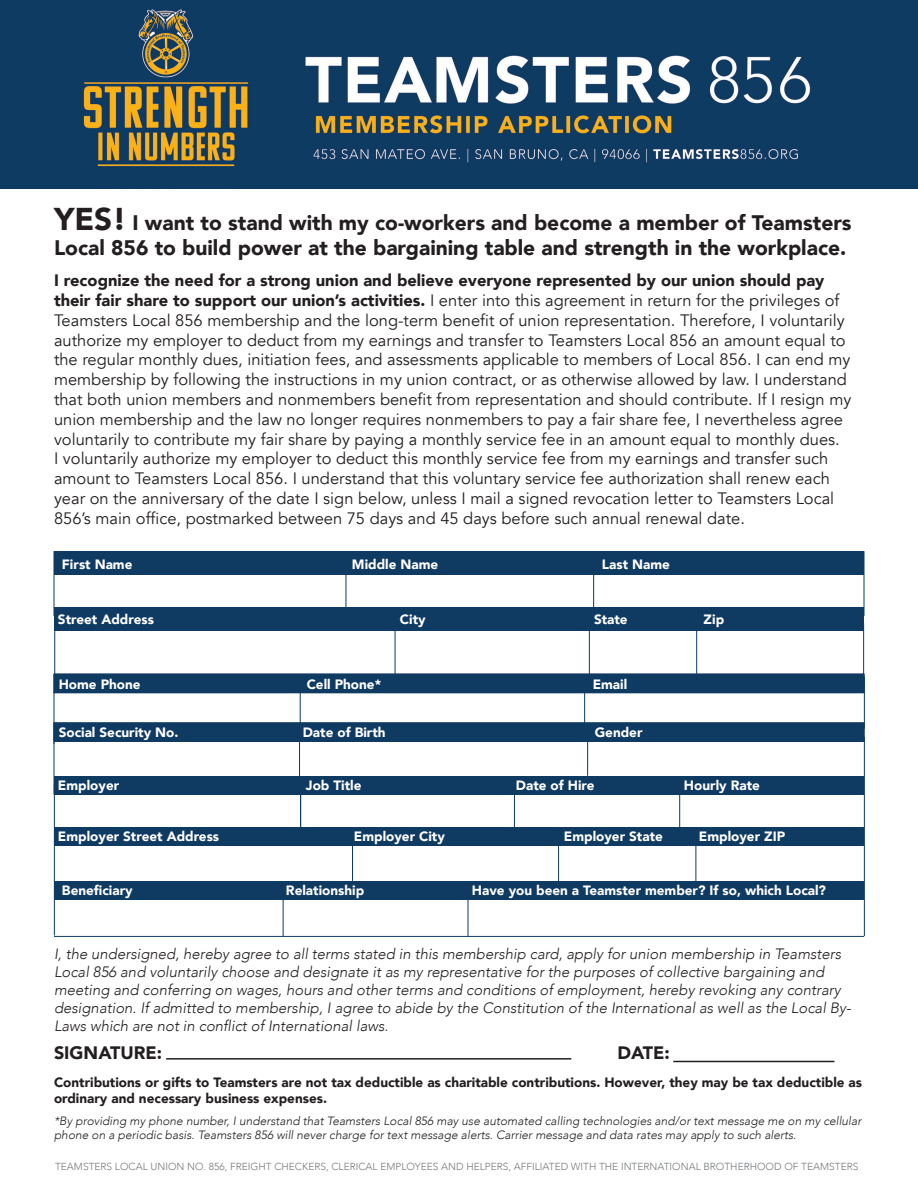
<style>
.page{position:relative;width:918px;height:1188px;background:#fff}
.page>*{position:absolute;margin:0;border:0;box-sizing:border-box;transform-origin:0 0}
.t1{font:900 21px/25.2px "Avenir";color:#231f20}
.t2{font:900 18px "Avenir";color:#231f20}
.t3{font:16.5px/19.8px "Avenir";color:#231f20}
.t4{font:italic 300 15px/18px "Avenir";color:#231f20}
.t5{font:900 13.5px "Avenir";color:#fff}
.t6{font:900 13.5px/16.2px "Avenir";color:#231f20}
.t7{font:italic 300 12px/14.4px "Avenir";color:#231f20}
.t8{font:300 10.2px "Avenir";color:#76787b}
.s1{font-size:31.5px}
.s2{font-weight:900}
</style>
<div class="page">
<hr style="left:166px;top:1058px;width:405px;height:2px;background:#231f20">
<hr style="left:673px;top:1061px;width:161px;height:1px;background:#231f20">
<div style="left:54px;top:552px;width:810px;height:23px;background:#0f3a62"></div>
<div style="left:54px;top:674px;width:810px;height:19px;background:#0f3a62"></div>
<div style="left:54px;top:723px;width:810px;height:18px;background:#0f3a62"></div>
<div style="left:53px;top:722px;width:812px;height:20px;border:2px solid #0f3a62"></div>
<div style="left:54px;top:777px;width:810px;height:18px;background:#0f3a62"></div>
<div style="left:54px;top:827px;width:810px;height:19px;background:#0f3a62"></div>
<div style="left:54px;top:882px;width:810px;height:18px;background:#0f3a62"></div>
<hr style="left:54px;top:692px;width:1px;height:52px;background:#0f3a62">
<hr style="left:395px;top:626px;width:1px;height:57px;background:#0f3a62">
<hr style="left:589px;top:628px;width:1px;height:62px;background:#0f3a62">
<hr style="left:696px;top:620px;width:1px;height:66px;background:#0f3a62">
<hr style="left:54px;top:742px;width:1px;height:52px;background:#0f3a62">
<hr style="left:300px;top:680px;width:1px;height:57px;background:#0f3a62">
<hr style="left:584px;top:691px;width:1px;height:44px;background:#0f3a62">
<hr style="left:54px;top:785px;width:1px;height:151px;background:#0f3a62">
<hr style="left:299px;top:742px;width:1px;height:52px;background:#0f3a62">
<hr style="left:587px;top:724px;width:1px;height:52px;background:#0f3a62">
<div style="left:54px;top:551px;width:810px;height:65px;border:1px solid #0f3a62"></div>
<hr style="left:346px;top:561px;width:1px;height:57px;background:#0f3a62">
<hr style="left:593px;top:560px;width:1px;height:57px;background:#0f3a62">
<hr style="left:514px;top:784px;width:1px;height:52px;background:#0f3a62">
<hr style="left:300px;top:785px;width:1px;height:52px;background:#0f3a62">
<hr style="left:679px;top:784px;width:1px;height:52px;background:#0f3a62">
<hr style="left:864px;top:677px;width:1px;height:52px;background:#0f3a62">
<hr style="left:864px;top:737px;width:1px;height:199px;background:#0f3a62">
<hr style="left:54px;top:936px;width:810px;height:1px;background:#0f3a62">
<hr style="left:283px;top:884px;width:1px;height:53px;background:#0f3a62">
<hr style="left:468px;top:888px;width:1px;height:49px;background:#0f3a62">
<hr style="left:352px;top:841px;width:1px;height:40px;background:#0f3a62">
<hr style="left:558px;top:841px;width:1px;height:40px;background:#0f3a62">
<hr style="left:696px;top:841px;width:1px;height:40px;background:#0f3a62">
<img style="left:0;top:0;width:918px;height:189px">
<div style="left:54px;top:608px;width:810px;height:23px;background:#0f3a62"></div>
<p class="t1" style="left:54px;top:209px;width:799px"><span class="s1">YES!</span> I want to stand with my co-workers and become a member of Teamsters<br>Local 856 to build power at the bargaining table and strength in the workplace.</p>
<p class="t3" style="left:54px;top:271px;width:799px"><span class="s2">I recognize the need for a strong union and believe everyone represented by our union should pay their fair share to support our union’s activities.</span> I enter into this agreement in return for the privileges of Teamsters Local 856 membership and the long-term benefit of union representation. Therefore, I voluntarily authorize my employer to deduct from my earnings and transfer to Teamsters Local 856 an amount equal to the regular monthly dues, initiation fees, and assessments applicable to members of Local 856. I can end my membership by following the instructions in my union contract, or as otherwise allowed by law. I understand that both union members and nonmembers benefit from representation and should contribute. If I resign my union membership and the law no longer requires nonmembers to pay a fair share fee, I nevertheless agree voluntarily to contribute my fair share by paying a monthly service fee in an amount equal to monthly dues.<br>I voluntarily authorize my employer to deduct this monthly service fee from my earnings and transfer such amount to Teamsters Local 856. I understand that this voluntary service fee authorization shall renew each year on the anniversary of the date I sign below, unless I mail a signed revocation letter to Teamsters Local 856’s main office, postmarked between 75 days and 45 days before such annual renewal date.</p>
<p class="t5" style="left:62px;top:552px;width:72px">First Name</p>
<p class="t5" style="left:352px;top:552px;width:88px">Middle Name</p>
<p class="t5" style="left:602px;top:552px;width:69px">Last Name</p>
<p class="t5" style="left:58px;top:608px;width:97px">Street Address</p>
<p class="t5" style="left:400px;top:608px;width:27px">City</p>
<p class="t5" style="left:594px;top:608px;width:35px">State</p>
<p class="t5" style="left:704px;top:608px;width:22px">Zip</p>
<p class="t5" style="left:59px;top:672px;width:83px">Home Phone</p>
<p class="t5" style="left:307px;top:672px;width:76px">Cell Phone*</p>
<p class="t5" style="left:593px;top:672px;width:36px">Email</p>
<p class="t5" style="left:59px;top:721px;width:121px">Social Security No.</p>
<p class="t5" style="left:303px;top:721px;width:84px">Date of Birth</p>
<p class="t5" style="left:595px;top:721px;width:49px">Gender</p>
<p class="t5" style="left:58px;top:774px;width:63px">Employer</p>
<p class="t5" style="left:306px;top:774px;width:57px">Job Title</p>
<p class="t5" style="left:516px;top:774px;width:80px">Date of Hire</p>
<p class="t5" style="left:684px;top:774px;width:77px">Hourly Rate</p>
<p class="t5" style="left:58px;top:825px;width:163px">Employer Street Address</p>
<p class="t5" style="left:354px;top:825px;width:93px">Employer City</p>
<p class="t5" style="left:564px;top:825px;width:100px">Employer State</p>
<p class="t5" style="left:699px;top:825px;width:88px">Employer ZIP</p>
<p class="t5" style="left:62px;top:879px;width:72px">Beneficiary</p>
<p class="t5" style="left:286px;top:879px;width:80px">Relationship</p>
<p class="t5" style="left:472px;top:879px;width:356px">Have you been a Teamster member? If so, which Local?</p>
<p class="t4" style="left:54px;top:945px;width:799px">I, the undersigned, hereby agree to all terms stated in this membership card, apply for union membership in Teamsters Local 856 and voluntarily choose and designate it as my representative for the purposes of collective bargaining and meeting and conferring on wages, hours and other terms and conditions of employment, hereby revoking any contrary designation. If admitted to membership, I agree to abide by the Constitution of the International as well as the Local By-Laws which are not in conflict of International laws.</p>
<p class="t2" style="left:54px;top:1037px;width:110px">SIGNATURE:</p>
<p class="t2" style="left:618px;top:1038px;width:54px">DATE:</p>
<p class="t6" style="left:54px;top:1074px;width:810px">Contributions or gifts to Teamsters are not tax deductible as charitable contributions. However, they may be tax deductible as ordinary and necessary business expenses.</p>
<p class="t7" style="left:54px;top:1114px;width:809px">*By providing my phone number, I understand that Teamsters Local 856 may use automated calling technologies and/or text message me on my cellular phone on a periodic basis. Teamsters 856 will never charge for text message alerts. Carrier message and data rates may apply to such alerts.</p>
<p class="t8" style="left:55px;top:1161px;width:805px">TEAMSTERS LOCAL UNION NO. 856, FREIGHT CHECKERS, CLERICAL EMPLOYEES AND HELPERS, AFFILIATED WITH THE INTERNATIONAL BROTHERHOOD OF TEAMSTERS</p>
</div>
